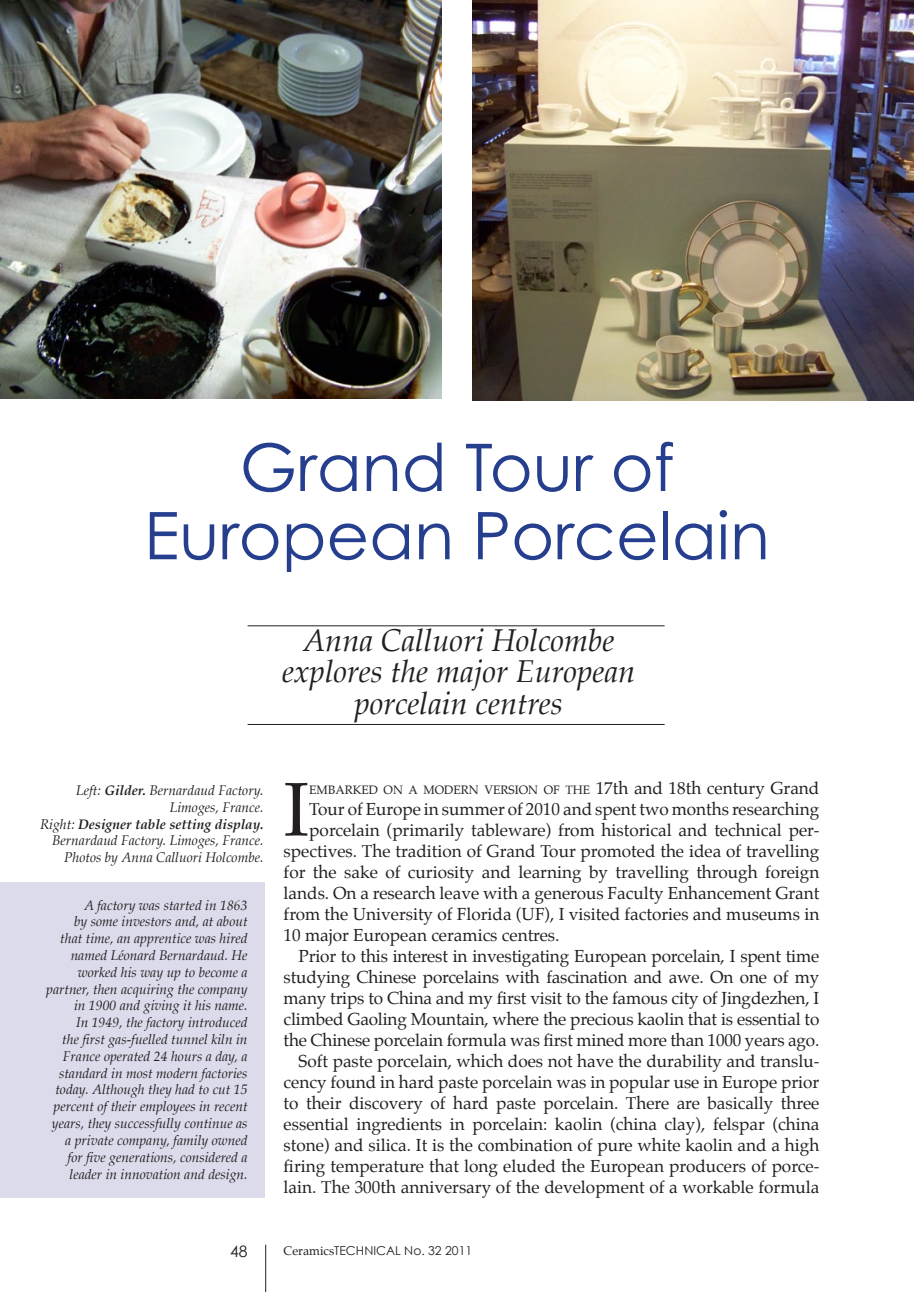
<style>
.page{position:relative;width:914px;height:1292px;background:#fff}
.page>*{position:absolute;margin:0;border:0;box-sizing:border-box;transform-origin:0 0}
.body_copy{font:76.12px "Palatino";color:#231f20}
.t1{font:65.62px "Century Gothic";color:#253f8e}
.t2{font:italic 30.8px/31.5px "Palatino";color:#231f20;text-align:center}
.body_copy-2{font:17.15px/21px "Palatino";color:#231f20;text-align:justify}
.t3{font:15.75px "Century Gothic";color:#231f20}
.body_copy-3{font:italic 13.65px/16.8px "Palatino";color:#231f20;text-align:right}
.t4{font:12.25px "Century Gothic";color:#231f20}
.body_copy-4{font:12.08px "Palatino";color:#231f20}
.s1{font-weight:700}
.s2{font-size:17.15px}
.s3{font-family:"Palatino"}
</style>
<div class="page">
<div style="left:0;top:882px;width:264px;height:315px;background:#dbdbeb"></div>
<hr style="left:247px;top:625px;width:417px;height:1px;background:#231f20">
<hr style="left:247px;top:724px;width:417px;height:1px;background:#231f20">
<hr style="left:265px;top:1244px;width:1px;height:48px;background:#231f20">
<img style="left:0;top:0;width:441px;height:398px">
<img style="left:472px;top:0;width:442px;height:400px">
<p class="t1" style="left:240px;top:427px;width:436px">Grand Tour of</p>
<p class="t1" style="left:144px;top:495px;width:627px">European Porcelain</p>
<p class="t2" style="left:303px;top:625px;width:313px">Anna Calluori Holcombe</p>
<p class="t2" style="left:282px;top:656px;width:355px">explores the major European porcelain centres</p>
<p class="body_copy-3" style="left:76px;top:782px;width:189px">Left: <span class="s1">Gilder.</span> Bernardaud Factory.</p>
<p class="body_copy-3" style="left:170px;top:799px;width:95px">Limoges, France.</p>
<p class="body_copy-3" style="left:40px;top:815px;width:225px">Right: <span class="s1">Designer table setting display.<br></span>Bernardaud Factory. Limoges, France.</p>
<p class="body_copy-3" style="left:64px;top:849px;width:201px">Photos by Anna Calluori Holcombe.</p>
<p class="body_copy-3" style="left:46px;top:896px;width:203px">A factory was started in 1863<br>by some investors and, at about<br>that time, an apprentice was hired named Léonard Bernardaud. He worked his way up to become a partner, then acquiring the company in 1900 and giving it his name.<br>In 1949, the factory introduced<br>the first gas-fuelled tunnel kiln in<br>France operated 24 hours a day, a standard in most modern factories today. Although they had to cut 15 percent of their employees in recent years, they successfully continue as a private company, family owned<br>for five generations, considered a leader in innovation and design.</p>
<p class="body_copy" style="left:284px;top:746px;width:27px">I</p>
<p class="body_copy-4" style="left:309px;top:779px;width:511px">EMBARKED ON A MODERN VERSION OF THE <span class="s2">17th and 18th century Grand</span></p>
<p class="body_copy-2" style="left:309px;top:798px;width:511px">Tour of Europe in summer of 2010 and spent two months researching</p>
<p class="body_copy-2" style="left:309px;top:819px;width:511px">porcelain (primarily tableware) from historical and technical per-</p>
<p class="body_copy-2" style="left:284px;top:840px;width:537px">spectives. The tradition of Grand Tour promoted the idea of travelling</p>
<p class="body_copy-2" style="left:284px;top:861px;width:537px">for the sake of curiosity and learning by travelling through foreign</p>
<p class="body_copy-2" style="left:284px;top:882px;width:537px">lands. On a research leave with a generous Faculty Enhancement Grant</p>
<p class="body_copy-2" style="left:284px;top:903px;width:537px">from the University of Florida (UF), I visited factories and museums in</p>
<p class="body_copy-2" style="left:284px;top:924px;width:277px">10 major European ceramics centres.</p>
<p class="body_copy-2" style="left:284px;top:945px;width:537px;text-indent:15px">Prior to this interest in investigating European porcelain, I spent time studying Chinese porcelains with fascination and awe. On one of my many trips to China and my first visit to the famous city of Jingdezhen, I climbed Gaoling Mountain, where the precious kaolin that is essential to the Chinese porcelain formula was first mined more than 1000 years ago.</p>
<p class="body_copy-2" style="left:284px;top:1050px;width:537px;text-indent:15px">Soft paste porcelain, which does not have the durability and translu&shy;cency found in hard paste porcelain was in popular use in Europe prior to their discovery of hard paste porcelain. There are basically three essential ingredients in porcelain: kaolin (china clay), felspar (china stone) and silica. It is the combination of pure white kaolin and a high firing temperature that long eluded the European producers of porce&shy;lain. The 300th anniversary of the development of a workable formula</p>
<p class="t3" style="left:230px;top:1241px;width:19px">48</p>
<p class="t4" style="left:284px;top:1242px;width:190px"><span class="s3">Ceramics</span>TECHNICAL No. 32 2011</p>
</div>
